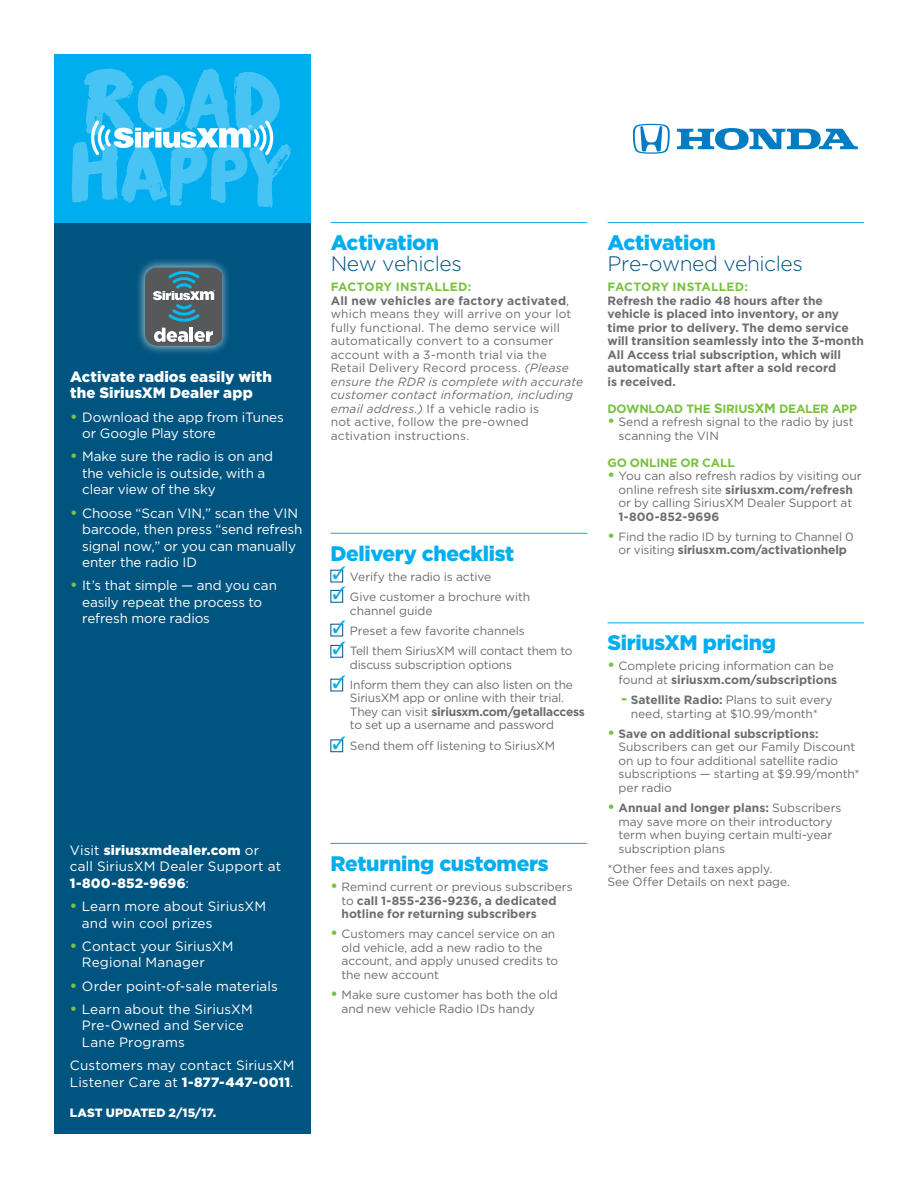
<style>
.page{position:relative;width:918px;height:1188px;background:#fff}
.page>*{position:absolute;margin:0;border:0;box-sizing:border-box;transform-origin:0 0}
.t1{font:900 21px "Gotham";letter-spacing:-.015em;color:#00aeef}
.t2{font:300 21px "Gotham";letter-spacing:-.02em;color:#005480}
.t3{font:900 15px/16.5px "Gotham";letter-spacing:.005em;color:#fff}
.t4{font:13.5px/16.5px "Gotham";letter-spacing:-.005em;color:#fff}
.t5{font:12px/13.5px "Gotham";letter-spacing:-.005em;color:#6c6d70}
.t6{font:12px/13.5px "Gotham";letter-spacing:.015em;color:#6c6d70}
.t7{font:700 12px/13.5px "Gotham";color:#6c6d70}
.t8{font:700 12px "Gotham";letter-spacing:-.02em;color:#79c142}
.t9{font:900 12px "Gotham";color:#fff}
.t10{font:700 12px "Gotham";letter-spacing:.015em;color:#79c142}
.s1{font-weight:700;font-size:15px;color:#79c142}
.s2{font-weight:900}
.s3{font-weight:700;color:#79c142}
.s4{font-weight:700}
.s5{font-style:italic}
.s6{color:#00aeef}
.s7{font-size:15px;color:#79c142}
.s8{font-weight:400}
.s9{font-size:13.5px}
</style>
<div class="page">
<div style="left:54px;top:54px;width:256px;height:1080px;background:#005480"></div>
<div style="left:54px;top:54px;width:256px;height:168px;background:#00aeef"></div>
<svg style="left:72px;top:69px;width:220px;height:140px"></svg>
<svg style="left:633px;top:124px;width:37px;height:30px"></svg>
<svg style="left:677px;top:128px;width:181px;height:22px"></svg>
<div style="left:135px;top:258px;width:96px;height:97px;background:#fff;opacity:.75"></div>
<svg style="left:145px;top:267px;width:77px;height:79px;background:#67767c"></svg>
<hr style="left:331px;top:222px;width:256px;height:1px;background:#00aeef">
<hr style="left:330px;top:533px;width:257px;height:1px;background:#00aeef">
<div style="left:330px;top:570px;width:13px;height:12px;border:1px solid #005480"></div>
<div style="left:330px;top:590px;width:13px;height:13px;border:1px solid #005480"></div>
<div style="left:330px;top:624px;width:13px;height:12px;border:1px solid #005480"></div>
<div style="left:330px;top:645px;width:13px;height:13px;border:1px solid #005480"></div>
<div style="left:330px;top:679px;width:13px;height:12px;border:1px solid #005480"></div>
<div style="left:330px;top:740px;width:13px;height:12px;border:1px solid #005480"></div>
<hr style="left:608px;top:622px;width:256px;height:1px;background:#00aeef">
<hr style="left:608px;top:222px;width:256px;height:1px;background:#00aeef">
<hr style="left:330px;top:843px;width:257px;height:1px;background:#00aeef">
<p class="t3" style="left:70px;top:368px;width:203px">Activate radios easily with the SiriusXM Dealer app</p>
<p class="t4" style="left:82px;top:408px;width:203px;text-indent:-12px"><span class="s1">•</span> Download the app from iTunes or Google Play store</p>
<p class="t4" style="left:82px;top:448px;width:193px;text-indent:-12px"><span class="s1">•</span> Make sure the radio is on and the vehicle is outside, with a clear view of the sky</p>
<p class="t4" style="left:82px;top:504px;width:222px;text-indent:-12px"><span class="s1">•</span> Choose “Scan VIN,” scan the VIN barcode, then press “send refresh signal now,” or you can manually enter the radio ID</p>
<p class="t4" style="left:82px;top:577px;width:196px;text-indent:-12px"><span class="s1">•</span> It’s that simple — and you can easily repeat the process to refresh more radios</p>
<p class="t4" style="left:70px;top:842px;width:213px">Visit <span class="s2">siriusxmdealer.com</span> or call SiriusXM Dealer Support at<br><span class="s2">1-800-852-9696</span>:</p>
<p class="t4" style="left:82px;top:898px;width:186px;text-indent:-12px"><span class="s1">•</span> Learn more about SiriusXM and win cool prizes</p>
<p class="t4" style="left:82px;top:938px;width:153px;text-indent:-12px"><span class="s1">•</span> Contact your SiriusXM<br>Regional Manager</p>
<p class="t4" style="left:70px;top:977px;width:210px"><span class="s1">•</span> Order point-of-sale materials</p>
<p class="t4" style="left:82px;top:1001px;width:172px;text-indent:-12px"><span class="s1">•</span> Learn about the SiriusXM<br>Pre-Owned and Service<br>Lane Programs</p>
<p class="t4" style="left:70px;top:1057px;width:226px">Customers may contact SiriusXM<br>Listener Care at <span class="s2">1-877-447-0011</span>.</p>
<p class="t9" style="left:70px;top:1106px;width:148px">LAST UPDATED 2/15/17.</p>
<h1 class="t1" style="left:331px;top:230px;width:110px">Activation</h1>
<h1 class="t2" style="left:331px;top:252px;width:133px">New vehicles</h1>
<p class="t6" style="left:331px;top:280px;width:254px"><span class="s3">FACTORY INSTALLED:<br></span><span class="s4">All new vehicles are factory activated</span>, which means they will arrive on your lot fully functional. The demo service will automatically convert to a consumer account with a 3-month trial via the Retail Delivery Record process. <span class="s5">(Please ensure the RDR is complete with accurate customer contact information, including email address.)</span> If a vehicle radio is<br>not active, follow the pre-owned activation instructions.</p>
<h1 class="t1" style="left:330px;top:541px;width:185px">Delivery checklist</h1>
<p class="t5" style="left:333px;top:570px;width:160px"><sup>✓</sup> Verify the radio is active</p>
<p class="t5" style="left:350px;top:590px;width:182px;text-indent:-17px"><sup>✓</sup> Give customer a brochure with channel guide</p>
<p class="t5" style="left:333px;top:624px;width:194px"><sup>✓</sup> Preset a few favorite channels</p>
<p class="t5" style="left:350px;top:644px;width:224px;text-indent:-17px"><span class="s6">✓</span> Tell them SiriusXM will contact them to discuss subscription options</p>
<p class="t5" style="left:350px;top:678px;width:236px;text-indent:-17px"><span class="s6">✓</span> Inform them they can also listen on the SiriusXM app or online with their trial.<br>They can visit <span class="s4">siriusxm.com/getallaccess </span>to set up a username and password</p>
<p class="t5" style="left:333px;top:738px;width:224px"><span class="s6">✓</span> Send them off listening to SiriusXM</p>
<h1 class="t1" style="left:330px;top:851px;width:220px">Returning customers</h1>
<p class="t7" style="left:342px;top:880px;width:233px;text-indent:-11px"><span class="s7">•</span> <span class="s8">Remind current or previous subscribers to</span> call 1-855-236-9236, a dedicated hotline for returning subscribers</p>
<p class="t5" style="left:342px;top:927px;width:218px;text-indent:-11px"><span class="s1">•</span> Customers may cancel service on an old vehicle, add a new radio to the account, and apply unused credits to the new account</p>
<p class="t5" style="left:342px;top:988px;width:218px;text-indent:-11px"><span class="s1">•</span> Make sure customer has both the old and new vehicle Radio IDs handy</p>
<h1 class="t1" style="left:608px;top:230px;width:110px">Activation</h1>
<h1 class="t2" style="left:608px;top:252px;width:197px">Pre-owned vehicles</h1>
<p class="t10" style="left:608px;top:280px;width:142px">FACTORY INSTALLED:</p>
<p class="t7" style="left:608px;top:293px;width:258px">Refresh the radio 48 hours after the vehicle is placed into inventory, or any time prior to delivery. The demo service will transition seamlessly into the 3-month All Access trial subscription, which will automatically start after a sold record<br>is received.</p>
<p class="t8" style="left:608px;top:402px;width:251px">DOWNLOAD THE <span class="s9">S</span>IRIUS<span class="s9">XM</span> DEALER APP</p>
<p class="t5" style="left:619px;top:415px;width:237px;text-indent:-11px"><span class="s1">•</span> Send a refresh signal to the radio by just scanning the VIN</p>
<p class="t8" style="left:608px;top:456px;width:129px">GO ONLINE OR CALL</p>
<p class="t5" style="left:608px;top:469px;width:256px;text-align:center"><span class="s1">•</span> You can also refresh radios by visiting our online refresh site <span class="s4">siriusxm.com/refresh<br></span>or by calling SiriusXM Dealer Support at</p>
<p class="t7" style="left:619px;top:509px;width:102px">1-800-852-9696</p>
<p class="t5" style="left:608px;top:530px;width:248px;text-align:center"><span class="s1">•</span> Find the radio ID by turning to Channel 0 or visiting <span class="s4">siriusxm.com/activationhelp</span></p>
<h1 class="t1" style="left:608px;top:631px;width:170px">SiriusXM pricing</h1>
<p class="t5" style="left:608px;top:659px;width:231px;text-align:right"><span class="s1">•</span> Complete pricing information can be found at <span class="s4">siriusxm.com/subscriptions</span></p>
<p class="t5" style="left:621px;top:693px;width:213px;text-align:center"><span class="s1">-</span> <span class="s4">Satellite Radio:</span> Plans to suit every need, starting at $10.99/month*</p>
<p class="t5" style="left:619px;top:727px;width:243px;text-indent:-11px"><span class="s1">•</span> <span class="s4">Save on additional subscriptions:<br></span>Subscribers can get our Family Discount on up to four additional satellite radio subscriptions — starting at $9.99/month* per radio</p>
<p class="t5" style="left:619px;top:801px;width:224px;text-indent:-11px"><span class="s1">•</span> <span class="s4">Annual and longer plans:</span> Subscribers may save more on their introductory term when buying certain multi-year subscription plans</p>
<p class="t5" style="left:607px;top:862px;width:184px">*Other fees and taxes apply.<br>See Offer Details on next page.</p>
</div>
